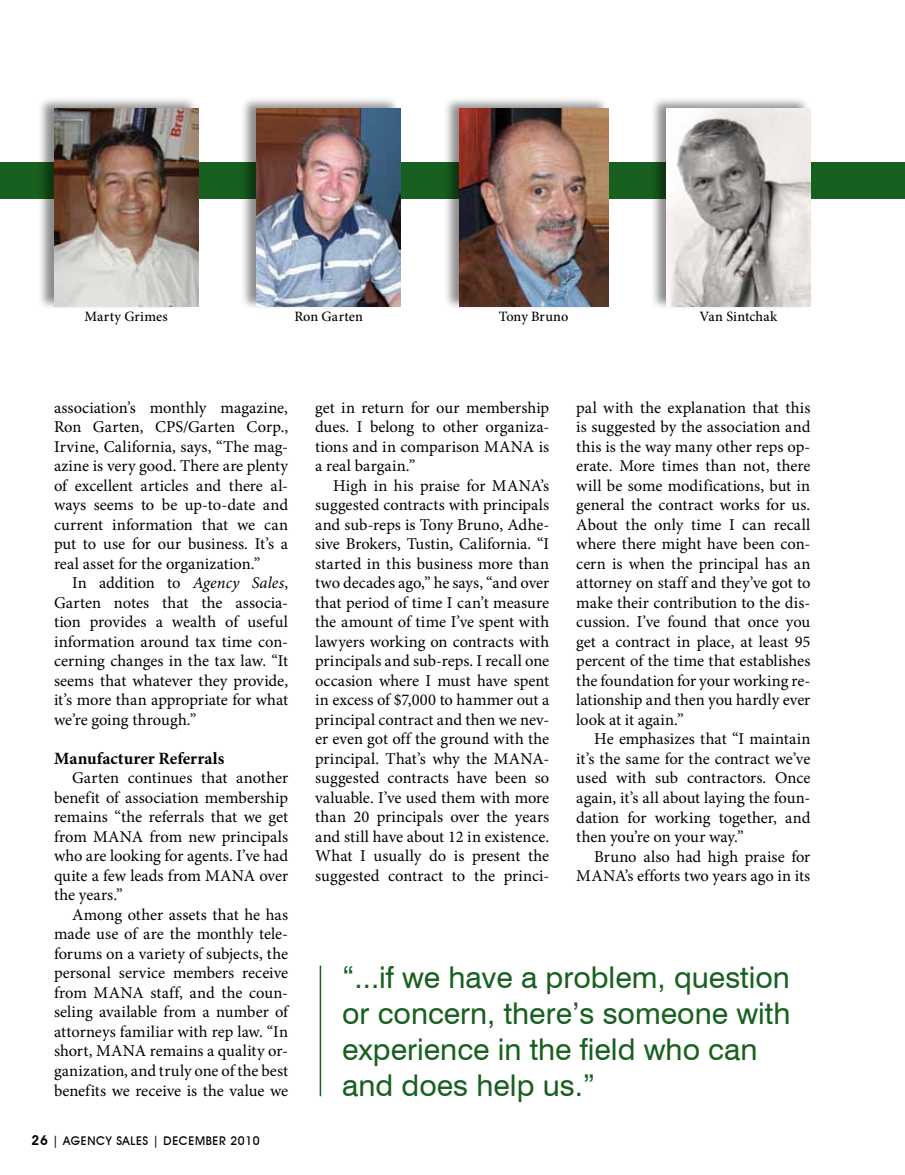
<style>
.page{position:relative;width:905px;height:1175px;background:#fff}
.page>*{position:absolute;margin:0;border:0;box-sizing:border-box;transform-origin:0 0}
.t1{font:30px/36px "Swiss 721 BT";color:#18601f}
.t2{font:700 17.25px "Minion Pro";color:#000}
.t3{font:16.5px/19.5px "Minion Pro";color:#000;text-align:justify}
.t4{font:500 14.25px "Minion Pro";letter-spacing:.005em;color:#000}
.t5{font:500 12px "Avant Garde IT Cby BT";letter-spacing:.05em;color:#000}
.s1{font-style:italic}
.s2{font-weight:600;font-size:13.5px}
</style>
<div class="page">
<div style="left:0;top:162px;width:904px;height:36px;background:#18601f"></div>
<div style="left:38px;top:96px;width:160px;height:214px;background:#000;opacity:.45"></div>
<img style="left:54px;top:108px;width:144px;height:198px">
<div style="left:650px;top:96px;width:160px;height:214px;background:#000;opacity:.45"></div>
<img style="left:666px;top:108px;width:144px;height:198px">
<div style="left:240px;top:96px;width:160px;height:214px;background:#000;opacity:.45"></div>
<img style="left:256px;top:108px;width:144px;height:198px">
<div style="left:443px;top:96px;width:165px;height:214px;background:#000;opacity:.45"></div>
<img style="left:459px;top:108px;width:149px;height:198px">
<hr style="left:320px;top:965px;width:1px;height:131px;background:#18601f">
<p class="t4" style="left:84px;top:307px;width:85px">Marty Grimes</p>
<p class="t4" style="left:294px;top:307px;width:70px">Ron Garten</p>
<p class="t4" style="left:498px;top:307px;width:71px">Tony Bruno</p>
<p class="t4" style="left:699px;top:307px;width:79px">Van Sintchak</p>
<p class="t3" style="left:54px;top:398px;width:236px">association’s monthly magazine, Ron Garten, CPS/Garten Corp., Irvine, California, says, “The mag&shy;azine is very good. There are plenty of excellent articles and there al&shy;ways seems to be up-to-date and current information that we can put to use for our business. It’s a real asset for the organization.”</p>
<p class="t3" style="left:54px;top:573px;width:236px;text-indent:18px">In addition to <span class="s1">Agency Sales</span>, Garten notes that the associa&shy;tion provides a wealth of useful information around tax time con&shy;cerning changes in the tax law. “It seems that whatever they provide, it’s more than appropriate for what we’re going through.”</p>
<p class="t2" style="left:54px;top:746px;width:172px">Manufacturer Referrals</p>
<p class="t3" style="left:54px;top:768px;width:236px;text-indent:18px">Garten continues that another benefit of association membership remains “the referrals that we get from MANA from new principals who are looking for agents. I’ve had quite a few leads from MANA over the years.”</p>
<p class="t3" style="left:54px;top:905px;width:236px;text-indent:18px">Among other assets that he has made use of are the monthly tele&shy;forums on a variety of subjects, the personal service members receive from MANA staff, and the coun&shy;seling available from a number of attorneys familiar with rep law. “In short, MANA remains a quality or&shy;ganization, and truly one of the best benefits we receive is the value we</p>
<p class="t5" style="left:32px;top:1133px;width:230px"><span class="s2">26</span> | AGENCY SALES | DECEMBER 2010</p>
<p class="t3" style="left:315px;top:398px;width:236px">get in return for our membership dues. I belong to other organiza&shy;tions and in comparison MANA is a real bargain.”</p>
<p class="t3" style="left:315px;top:476px;width:236px;text-indent:18px">High in his praise for MANA’s suggested contracts with principals and sub-reps is Tony Bruno, Adhe&shy;sive Brokers, Tustin, California. “I started in this business more than two decades ago,” he says, “and over that period of time I can’t measure the amount of time I’ve spent with lawyers working on contracts with principals and sub-reps. I recall one occasion where I must have spent in excess of $7,000 to hammer out a principal contract and then we nev&shy;er even got off the ground with the principal. That’s why the MANA&shy;suggested contracts have been so valuable. I’ve used them with more than 20 principals over the years and still have about 12 in existence.<br>What I usually do is present the suggested contract to the princi-</p>
<p class="t3" style="left:576px;top:398px;width:236px">pal with the explanation that this is suggested by the association and this is the way many other reps op&shy;erate. More times than not, there will be some modifications, but in general the contract works for us.<br>About the only time I can recall where there might have been con&shy;cern is when the principal has an attorney on staff and they’ve got to make their contribution to the dis&shy;cussion. I’ve found that once you get a contract in place, at least 95 percent of the time that establishes the foundation for your working re&shy;lationship and then you hardly ever look at it again.”</p>
<p class="t3" style="left:576px;top:729px;width:236px;text-indent:18px">He emphasizes that “I maintain it’s the same for the contract we’ve used with sub contractors. Once again, it’s all about laying the foun&shy;dation for working together, and then you’re on your way.”</p>
<p class="t3" style="left:576px;top:846px;width:236px;text-align:right">Bruno also had high praise for<br>MANA’s efforts two years ago in its</p>
<h1 class="t1" style="left:342px;top:958px;width:449px">“...if we have a problem, question or concern, there’s someone with experience in the field who can and does help us.”</h1>
</div>
